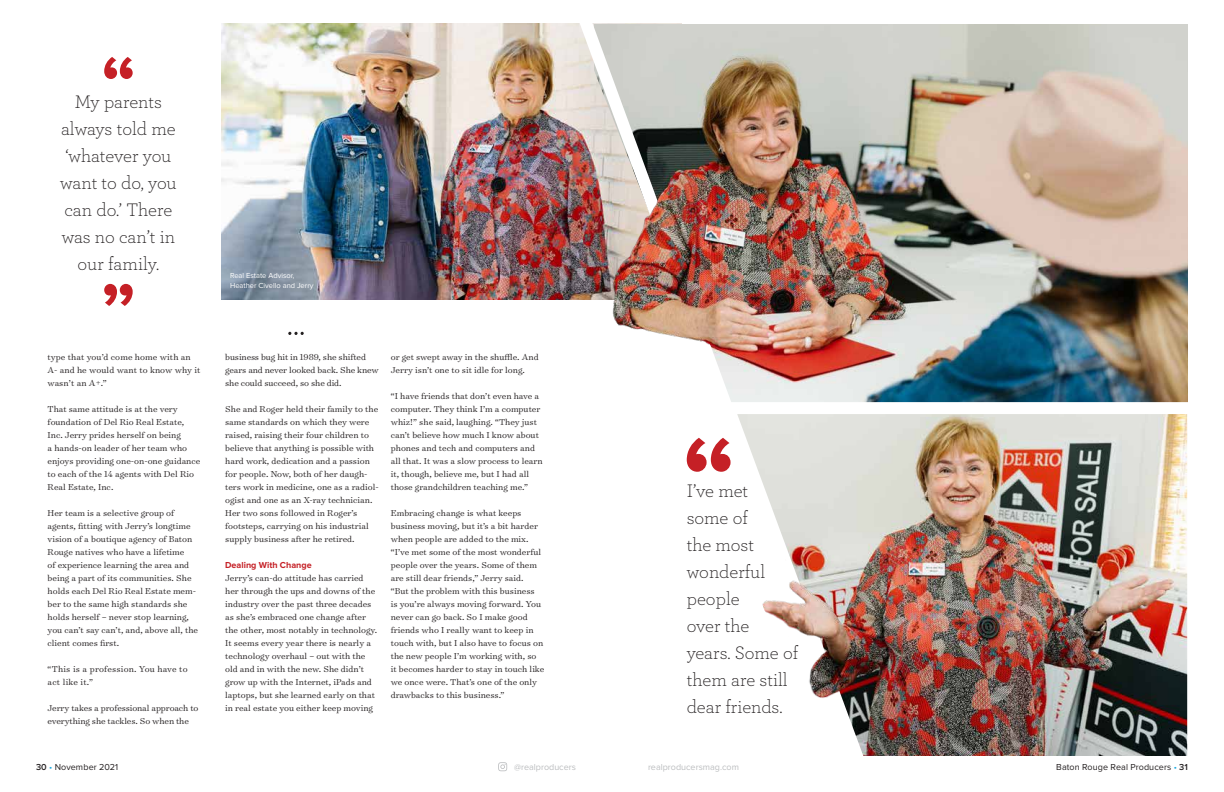
<style>
.page{position:relative;width:1224px;height:792px;background:#fff}
.page>*{position:absolute;margin:0;border:0;box-sizing:border-box;transform-origin:0 0}
.t1{font:300 19px/27px "Archer Pro";color:#231f20}
.t2{font:300 9.8px/13px "Surveyor Text";color:#231f20}
.t3{font:300 9.8px/13px "Surveyor Text";letter-spacing:.02em;color:#231f20}
.t4{font:9px "Proxima Nova";letter-spacing:.01em;color:#231f20}
.t5{font:9px "Proxima Nova";color:#bcbec0}
.t6{font:700 9px "Proxima Nova";color:#c52026}
.t7{font:7.5px/10px "Proxima Nova";color:#fff}
.s1{font-weight:600}
.s2{color:#19a8e0}
</style>
<div class="page">
<svg style="left:498px;top:762px;width:9px;height:9px"></svg>
<img style="left:222px;top:24px;width:346px;height:276px">
<img style="left:872px;top:24px;width:316px;height:378px">
<img style="left:568px;top:23px;width:304px;height:439px">
<svg style="left:288px;top:332px;width:16px;height:3px"></svg>
<img style="left:731px;top:414px;width:456px;height:342px">
<img style="left:594px;top:24px;width:152px;height:378px">
<svg style="left:687px;top:438px;width:44px;height:34px"></svg>
<svg style="left:104px;top:57px;width:29px;height:22px"></svg>
<svg style="left:104px;top:284px;width:29px;height:22px"></svg>
<h1 class="t1" style="left:60px;top:88px;width:118px;text-align:center">My parents always told me ‘whatever you want to do, you can do.’ There was no can’t in our family.</h1>
<p class="t7" style="left:230px;top:271px;width:85px">Real Estate Advisor,<br>Heather Civello and Jerry</p>
<p class="t2" style="left:48px;top:350px;width:154px">type that you’d come home with an<br>A- and he would want to know why it wasn’t an A+.”</p>
<p class="t2" style="left:48px;top:402px;width:154px">That same attitude is at the very foundation of Del Rio Real Estate,<br>Inc. Jerry prides herself on being<br>a hands-on leader of her team who enjoys providing one-on-one guidance to each of the 14 agents with Del Rio<br>Real Estate, Inc.</p>
<p class="t2" style="left:48px;top:506px;width:152px">Her team is a selective group of agents, fitting with Jerry’s longtime vision of a boutique agency of Baton Rouge natives who have a lifetime<br>of experience learning the area and being a part of its communities. She holds each Del Rio Real Estate mem&shy;ber to the same high standards she holds herself – never stop learning, you can’t say can’t, and, above all, the client comes first.</p>
<p class="t3" style="left:48px;top:662px;width:142px">“This is a profession. You have to act like it.”</p>
<p class="t2" style="left:48px;top:701px;width:152px">Jerry takes a professional approach to everything she tackles. So when the</p>
<p class="t2" style="left:225px;top:350px;width:155px">business bug hit in 1989, she shifted gears and never looked back. She knew she could succeed, so she did.</p>
<p class="t2" style="left:225px;top:402px;width:155px">She and Roger held their family to the same standards on which they were raised, raising their four children to believe that anything is possible with hard work, dedication and a passion for people. Now, both of her daugh&shy;ters work in medicine, one as a radiol&shy;ogist and one as an X-ray technician.<br>Her two sons followed in Roger’s footsteps, carrying on his industrial supply business after he retired.</p>
<p class="t6" style="left:225px;top:561px;width:88px">Dealing With Change</p>
<p class="t2" style="left:225px;top:571px;width:154px">Jerry’s can-do attitude has carried her through the ups and downs of the industry over the past three decades as she’s embraced one change after the other, most notably in technology.<br>It seems every year there is nearly a technology overhaul – out with the old and in with the new. She didn’t grow up with the Internet, iPads and laptops, but she learned early on that in real estate you either keep moving</p>
<p class="t2" style="left:391px;top:350px;width:149px">or get swept away in the shuffle. And<br>Jerry isn’t one to sit idle for long.</p>
<p class="t2" style="left:391px;top:389px;width:153px">“I have friends that don’t even have a computer. They think I’m a computer whiz!” she said, laughing. “They just can’t believe how much I know about phones and tech and computers and all that. It was a slow process to learn it, though, believe me, but I had all those grandchildren teaching me.”</p>
<p class="t2" style="left:391px;top:506px;width:155px">Embracing change is what keeps business moving, but it’s a bit harder when people are added to the mix. “I’ve met some of the most wonderful people over the years. Some of them are still dear friends,” Jerry said.<br>“But the problem with this business<br>is you’re always moving forward. You never can go back. So I make good friends who I really want to keep in touch with, but I also have to focus on the new people I’m working with, so it becomes harder to stay in touch like we once were. That’s one of the only drawbacks to this business.”</p>
<h1 class="t1" style="left:687px;top:476px;width:113px">I’ve met<br>some of<br>the most wonderful people<br>over the<br>years. Some of them are still dear friends.</h1>
<p class="t4" style="left:36px;top:762px;width:84px"><span class="s1">30</span> <span class="s2">•</span> November 2021</p>
<p class="t5" style="left:514px;top:762px;width:63px">@realproducers</p>
<p class="t5" style="left:648px;top:762px;width:92px">realproducersmag.com</p>
<p class="t4" style="left:1056px;top:762px;width:133px">Baton Rouge Real Producers <span class="s2">•</span> <span class="s1">31</span></p>
</div>
